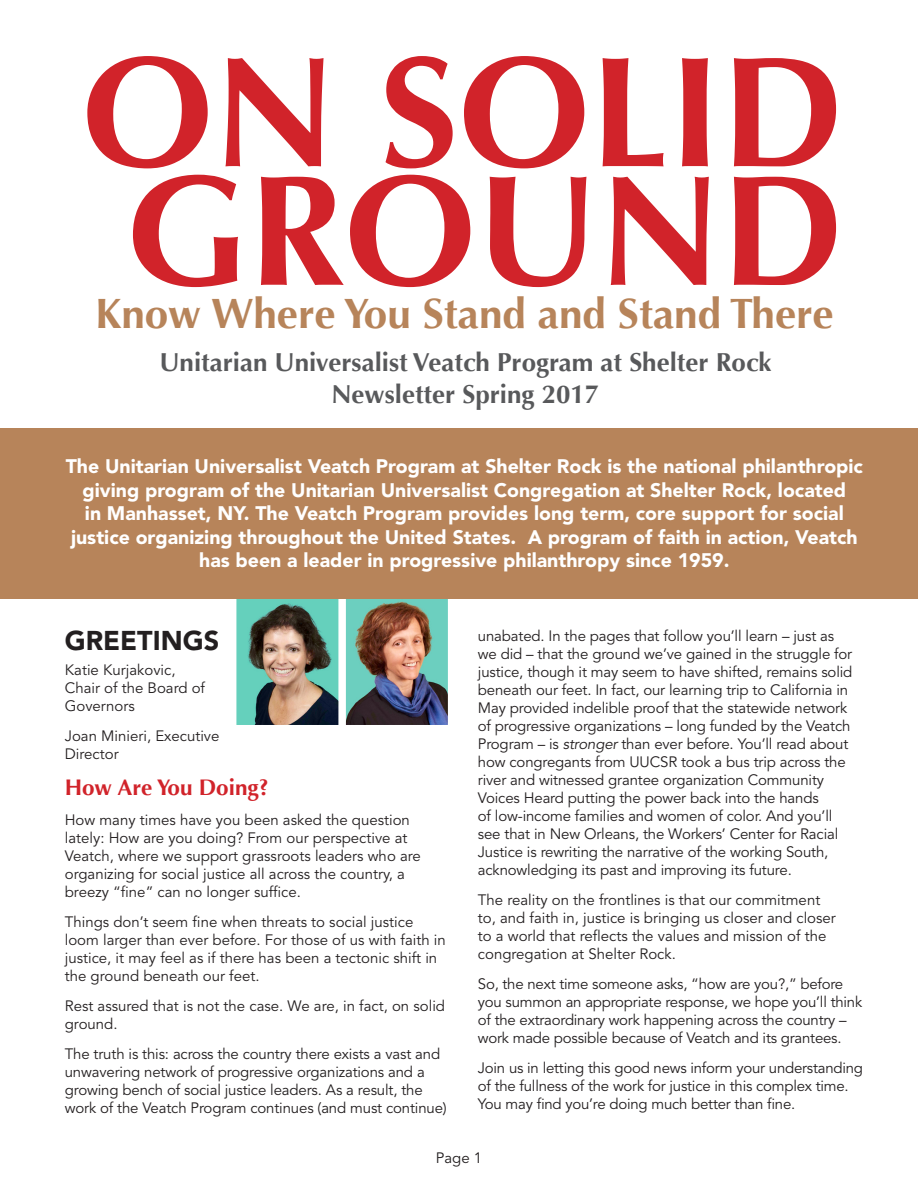
<style>
.page{position:relative;width:918px;height:1188px;background:#fff}
.page>*{position:absolute;margin:0;border:0;box-sizing:border-box;transform-origin:0 0}
.t1{font:700 157.65px/118.6px "Optima";color:#d1232a}
.t2{font:700 42.3px "Optima";color:#b7845a}
.Heading_2{font:900 27px "Avenir";color:#231f20}
.t3{font:700 25.95px "Optima";color:#58595b}
.heading{font:700 22.5px "Optima";color:#d1232a}
.QUOTE{font:900 19.5px/23.4px "Avenir";color:#fff;text-align:center}
.body{font:15px/18px "Avenir";letter-spacing:-.01em;color:#231f20}
.s1{font-style:italic}
</style>
<div class="page">
<img style="left:347px;top:599px;width:100px;height:125px">
<div style="left:343px;top:593px;width:108px;height:135px;border:3px solid #fff"></div>
<img style="left:237px;top:599px;width:100px;height:125px">
<div style="left:233px;top:593px;width:108px;height:135px;border:3px solid #fff"></div>
<div style="left:0;top:429px;width:918px;height:170px;background:#b7845a"></div>
<p class="t1" style="left:82px;top:55px;width:763px">ON SOLID<br>GROUND</p>
<p class="t2" style="left:96px;top:289px;width:740px">Know Where You Stand and Stand There</p>
<p class="t3" style="left:159px;top:347px;width:614px">Unitarian Universalist Veatch Program at Shelter Rock</p>
<p class="t3" style="left:331px;top:379px;width:269px">Newsletter Spring 2017</p>
<p class="QUOTE" style="left:66px;top:455px;width:799px">The Unitarian Universalist Veatch Program at Shelter Rock is the national philanthropic giving program of the Unitarian Universalist Congregation at Shelter Rock, located<br>in Manhasset, NY. The Veatch Program provides long term, core support for social justice organizing throughout the United States. A program of faith in action, Veatch has been a leader in progressive philanthropy since 1959.</p>
<p class="Heading_2" style="left:65px;top:624px;width:156px">GREETINGS</p>
<p class="body" style="left:65px;top:661px;width:142px">Katie Kurjakovic,<br>Chair of the Board of<br>Governors</p>
<p class="body" style="left:65px;top:727px;width:156px">Joan Minieri, Executive<br>Director</p>
<p class="heading" style="left:65px;top:775px;width:206px">How Are You Doing?</p>
<p class="body" style="left:65px;top:812px;width:358px">How many times have you been asked the question lately: How are you doing? From our perspective at Veatch, where we support grassroots leaders who are organizing for social justice all across the country, a breezy “fine” can no longer suffice.</p>
<p class="body" style="left:65px;top:914px;width:383px">Things don’t seem fine when threats to social justice loom larger than ever before. For those of us with faith in justice, it may feel as if there has been a tectonic shift in the ground beneath our feet.</p>
<p class="body" style="left:65px;top:998px;width:382px">Rest assured that is not the case. We are, in fact, on solid ground.</p>
<p class="body" style="left:65px;top:1046px;width:384px">The truth is this: across the country there exists a vast and unwavering network of progressive organizations and a growing bench of social justice leaders. As a result, the work of the Veatch Program continues (and must continue)</p>
<p class="body" style="left:478px;top:627px;width:376px">unabated. In the pages that follow you’ll learn – just as we did – that the ground we’ve gained in the struggle for justice, though it may seem to have shifted, remains solid beneath our feet. In fact, our learning trip to California in May provided indelible proof that the statewide network of progressive organizations – long funded by the Veatch Program – is <span class="s1">stronger</span> than ever before. You’ll read about how congregants from UUCSR took a bus trip across the river and witnessed grantee organization Community Voices Heard putting the power back into the hands<br>of low-income families and women of color. And you’ll see that in New Orleans, the Workers’ Center for Racial Justice is rewriting the narrative of the working South, acknowledging its past and improving its future.</p>
<p class="body" style="left:478px;top:891px;width:360px">The reality on the frontlines is that our commitment to, and faith in, justice is bringing us closer and closer to a world that reflects the values and mission of the congregation at Shelter Rock.</p>
<p class="body" style="left:478px;top:975px;width:386px">So, the next time someone asks, “how are you?,” before you summon an appropriate response, we hope you’ll think of the extraordinary work happening across the country – work made possible because of Veatch and its grantees.</p>
<p class="body" style="left:478px;top:1059px;width:387px">Join us in letting this good news inform your understanding of the fullness of the work for justice in this complex time.<br>You may find you’re doing much better than fine.</p>
<p class="body" style="left:436px;top:1150px;width:48px">Page 1</p>
</div>
